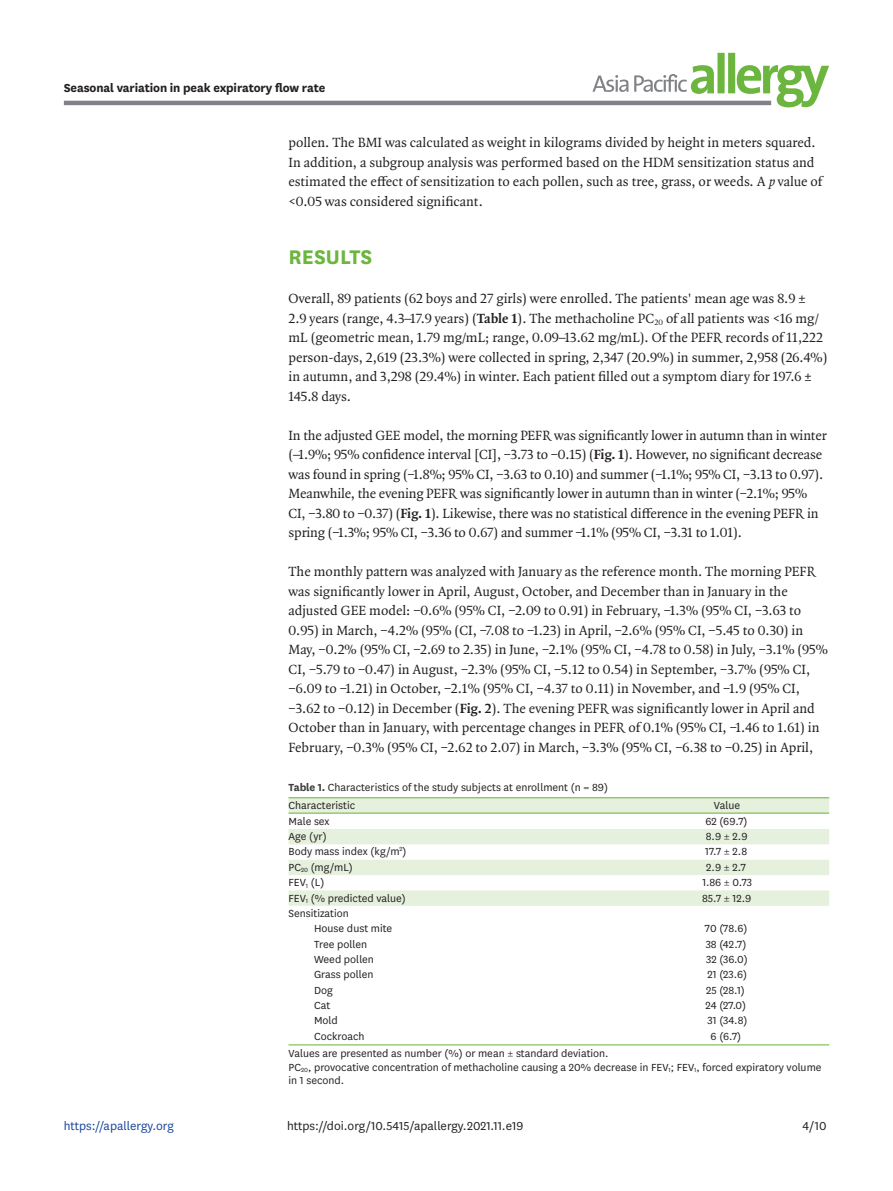
<style>
.page{position:relative;width:893px;height:1191px;background:#fff}
.page>*{position:absolute;margin:0;border:0;box-sizing:border-box;transform-origin:0 0}
.body_title1{font:700 23.1px "National";color:#6cb640}
.body_p{font:14.25px/19.5px "Quadraat OT";color:#231f20}
.body_p_first{font:14.25px/19.5px "Quadraat OT";color:#231f20}
.doi_running_footer{font:13.5px "National";color:#231f20}
.alt-title-type{font:700 13.5px "National";letter-spacing:-.01em;color:#231f20}
.t1{font:13.5px "National";color:#18469d}
.tbody_entry{font:12px "National";color:#231f20}
.table-wrap-foot_p{font:12px/13.5px "National";color:#231f20}
.table-wrap_caption{font:12px "National";color:#231f20}
.table-wrap-foot_p_fi{font:12px "National";color:#231f20}
.thead_entry{font:12px "National";color:#231f20}
.s1{font-style:italic}
.s2{font-weight:700}
.s3{font-weight:700;color:#3e3e3f}
</style>
<div class="page">
<hr style="left:64px;top:101px;width:707px;height:4px;background:#808285">
<svg style="left:592px;top:53px;width:237px;height:54px"></svg>
<svg style="left:289px;top:798px;width:540px;height:107px;fill:#e5f0dd"></svg>
<svg style="left:289px;top:797px;width:25px;height:1px"></svg>
<hr style="left:314px;top:797px;width:311px;height:1px;background:#6cb640">
<hr style="left:625px;top:797px;width:204px;height:1px;background:#6cb640">
<svg style="left:289px;top:812px;width:25px;height:1px"></svg>
<hr style="left:314px;top:812px;width:311px;height:1px;background:#6cb640">
<hr style="left:625px;top:812px;width:204px;height:1px;background:#6cb640">
<svg style="left:289px;top:1044px;width:25px;height:1px"></svg>
<hr style="left:314px;top:1044px;width:311px;height:1px;background:#6cb640">
<hr style="left:625px;top:1044px;width:204px;height:1px;background:#6cb640">
<p class="alt-title-type" style="left:64px;top:78px;width:263px">Seasonal variation in peak expiratory flow rate</p>
<p class="body_p" style="left:289px;top:133px;width:535px">pollen. The BMI was calculated as weight in kilograms divided by height in meters squared.<br>In addition, a subgroup analysis was performed based on the HDM sensitization status and estimated the effect of sensitization to each pollen, such as tree, grass, or weeds. A <span class="s1">p</span> value of &lt;0.05 was considered significant.</p>
<p class="body_title1" style="left:289px;top:241px;width:85px">RESULTS</p>
<p class="body_p_first" style="left:289px;top:289px;width:540px">Overall, 89 patients (62 boys and 27 girls) were enrolled. The patients' mean age was 8.9 ±<br>2.9 years (range, 4.3–17.9 years) (<span class="s2">Table 1</span>). The methacholine PC<sub>20</sub> of all patients was &lt;16 mg/ mL (geometric mean, 1.79 mg/mL; range, 0.09–13.62 mg/mL). Of the PEFR records of 11,222 person-days, 2,619 (23.3%) were collected in spring, 2,347 (20.9%) in summer, 2,958 (26.4%) in autumn, and 3,298 (29.4%) in winter. Each patient filled out a symptom diary for 197.6 ± 145.8 days.</p>
<p class="body_p" style="left:289px;top:425px;width:540px">In the adjusted GEE model, the morning PEFR was significantly lower in autumn than in winter (–1.9%; 95% confidence interval [CI], −3.73 to −0.15) (<span class="s2">Fig. 1</span>). However, no significant decrease was found in spring (−1.8%; 95% CI, −3.63 to 0.10) and summer (−1.1%; 95% CI, −3.13 to 0.97).<br>Meanwhile, the evening PEFR was significantly lower in autumn than in winter (−2.1%; 95% CI, −3.80 to −0.37) (<span class="s2">Fig. 1</span>). Likewise, there was no statistical difference in the evening PEFR in spring (−1.3%; 95% CI, −3.36 to 0.67) and summer −1.1% (95% CI, −3.31 to 1.01).</p>
<p class="body_p" style="left:289px;top:562px;width:541px">The monthly pattern was analyzed with January as the reference month. The morning PEFR was significantly lower in April, August, October, and December than in January in the adjusted GEE model: −0.6% (95% CI, −2.09 to 0.91) in February, −1.3% (95% CI, −3.63 to 0.95) in March, −4.2% (95% (CI, −7.08 to −1.23) in April, −2.6% (95% CI, −5.45 to 0.30) in May, −0.2% (95% CI, −2.69 to 2.35) in June, −2.1% (95% CI, −4.78 to 0.58) in July, −3.1% (95% CI, −5.79 to −0.47) in August, −2.3% (95% CI, −5.12 to 0.54) in September, −3.7% (95% CI, −6.09 to −1.21) in October, −2.1% (95% CI, −4.37 to 0.11) in November, and −1.9 (95% CI, −3.62 to −0.12) in December (<span class="s2">Fig. 2</span>). The evening PEFR was significantly lower in April and October than in January, with percentage changes in PEFR of 0.1% (95% CI, −1.46 to 1.61) in February, −0.3% (95% CI, −2.62 to 2.07) in March, −3.3% (95% CI, −6.38 to −0.25) in April,</p>
<p class="table-wrap_caption" style="left:289px;top:779px;width:321px"><span class="s3">Table 1.</span> Characteristics of the study subjects at enrollment (n = 89)</p>
<p class="thead_entry" style="left:289px;top:797px;width:68px">Characteristic</p>
<p class="thead_entry" style="left:714px;top:797px;width:28px">Value</p>
<p class="tbody_entry" style="left:289px;top:813px;width:42px">Male sex</p>
<p class="tbody_entry" style="left:705px;top:813px;width:44px">62 (69.7)</p>
<p class="tbody_entry" style="left:289px;top:828px;width:40px">Age (yr)</p>
<p class="tbody_entry" style="left:706px;top:828px;width:43px">8.9 ± 2.9</p>
<p class="tbody_entry" style="left:289px;top:844px;width:120px">Body mass index (kg/m<sup>2</sup>)</p>
<p class="tbody_entry" style="left:705px;top:844px;width:43px">17.7 ± 2.8</p>
<p class="tbody_entry" style="left:289px;top:859px;width:66px">PC<sub>20</sub> (mg/mL)</p>
<p class="tbody_entry" style="left:706px;top:859px;width:41px">2.9 ± 2.7</p>
<p class="tbody_entry" style="left:289px;top:874px;width:37px">FEV<sub>1</sub> (L)</p>
<p class="tbody_entry" style="left:702px;top:874px;width:51px">1.86 ± 0.73</p>
<p class="tbody_entry" style="left:289px;top:890px;width:119px">FEV<sub>1</sub> (% predicted value)</p>
<p class="tbody_entry" style="left:702px;top:890px;width:51px">85.7 ± 12.9</p>
<p class="tbody_entry" style="left:289px;top:905px;width:62px">Sensitization</p>
<p class="tbody_entry" style="left:314px;top:920px;width:80px">House dust mite</p>
<p class="tbody_entry" style="left:705px;top:920px;width:44px">70 (78.6)</p>
<p class="tbody_entry" style="left:314px;top:936px;width:54px">Tree pollen</p>
<p class="tbody_entry" style="left:706px;top:936px;width:42px">38 (42.7)</p>
<p class="tbody_entry" style="left:314px;top:951px;width:61px">Weed pollen</p>
<p class="tbody_entry" style="left:706px;top:951px;width:43px">32 (36.0)</p>
<p class="tbody_entry" style="left:314px;top:966px;width:61px">Grass pollen</p>
<p class="tbody_entry" style="left:707px;top:966px;width:41px">21 (23.6)</p>
<p class="tbody_entry" style="left:314px;top:982px;width:20px">Dog</p>
<p class="tbody_entry" style="left:706px;top:982px;width:40px">25 (28.1)</p>
<p class="tbody_entry" style="left:314px;top:997px;width:18px">Cat</p>
<p class="tbody_entry" style="left:706px;top:997px;width:42px">24 (27.0)</p>
<p class="tbody_entry" style="left:314px;top:1013px;width:25px">Mold</p>
<p class="tbody_entry" style="left:708px;top:1013px;width:41px">31 (34.8)</p>
<p class="tbody_entry" style="left:314px;top:1028px;width:52px">Cockroach</p>
<p class="tbody_entry" style="left:711px;top:1028px;width:32px">6 (6.7)</p>
<p class="table-wrap-foot_p_fi" style="left:289px;top:1045px;width:322px">Values are presented as number (%) or mean ± standard deviation.</p>
<p class="table-wrap-foot_p" style="left:289px;top:1059px;width:534px">PC<sub>20</sub>, provocative concentration of methacholine causing a 20% decrease in FEV<sub>1</sub>; FEV<sub>1</sub>, forced expiratory volume in 1 second.</p>
<p class="t1" style="left:64px;top:1116px;width:112px">https://apallergy.org</p>
<p class="doi_running_footer" style="left:287px;top:1116px;width:238px">https://doi.org/10.5415/apallergy.2021.11.e19</p>
<p class="doi_running_footer" style="left:803px;top:1116px;width:26px">4/10</p>
</div>
